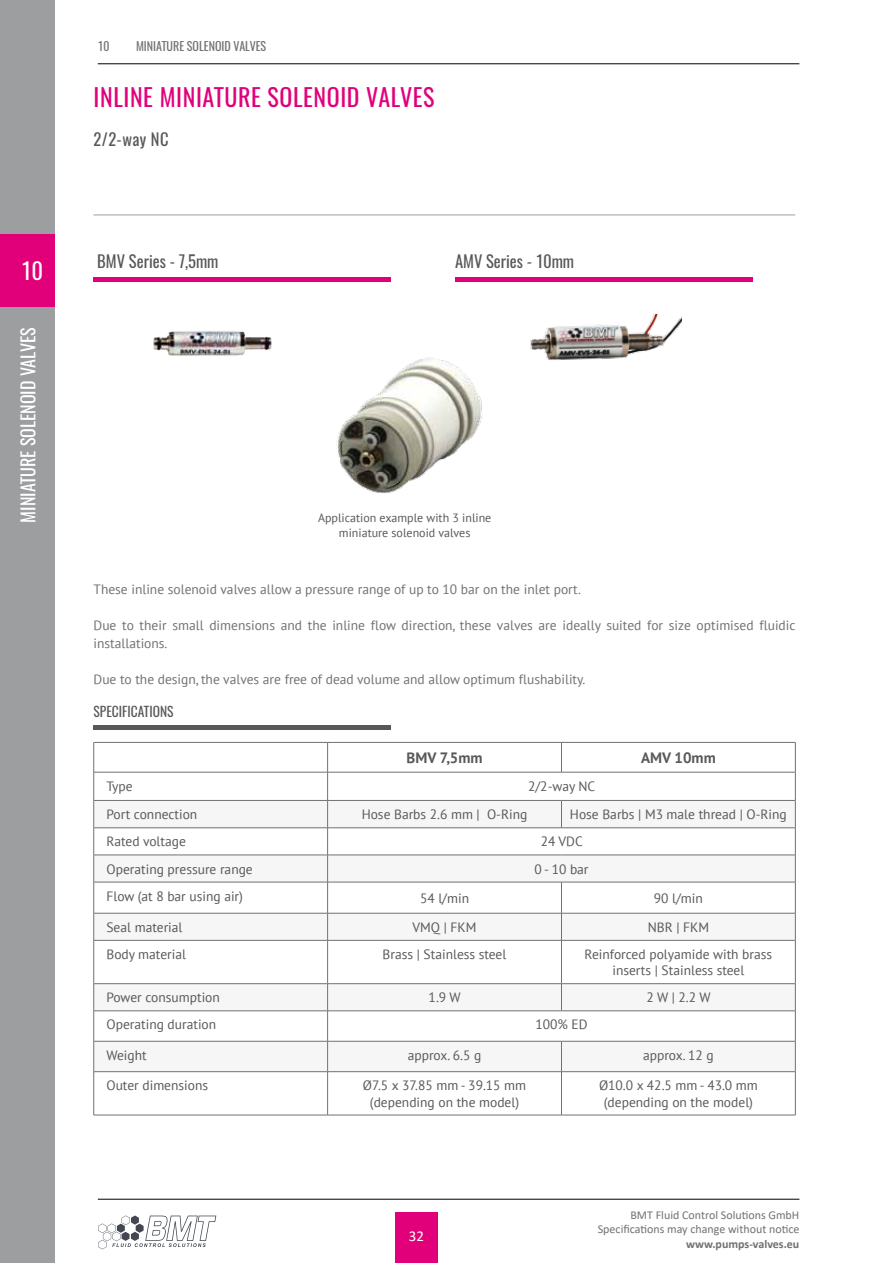
<style>
.page{position:relative;width:893px;height:1263px;background:#fff}
.page>*{position:absolute;margin:0;border:0;box-sizing:border-box;transform-origin:0 0}
.t1{font:24px "Oswald";letter-spacing:.025em;color:#e2007a}
.t2{font:22.5px "Oswald";color:#fff}
.t3{font:18px "Oswald";color:#fff}
.t4{font:16.5px "Oswald";color:#58585a}
.t5{font:700 15px "PT Sans";color:#58585a}
.t6{font:15px "Calibri";color:#fff}
.t7{font:13.5px/16.2px "PT Sans";color:#58585a;text-align:center}
.t8{font:13.5px/18px "PT Sans";color:#707172}
.t9{font:13.5px "Oswald";color:#58585a}
.t10{font:12px/14.4px "Calibri";color:#707172;text-align:right}
.t11{font:12px/14.4px "PT Sans";color:#58585a;text-align:center}
.t12{font:12px "Oswald";color:#707172}
.t13{font:700 12px "Calibri";color:#707172}
</style>
<div class="page">
<div style="left:395px;top:1212px;width:43px;height:51px;background:#e2007a"></div>
<div style="left:0;top:0;width:55px;height:1263px;background:#9c9e9f"></div>
<hr style="left:98px;top:64px;width:701px;height:1px;background:#000">
<hr style="left:98px;top:1199px;width:701px;height:1px;background:#000">
<svg style="left:98px;top:1215px;width:118px;height:34px"></svg>
<div style="left:0;top:234px;width:55px;height:72px;background:#e2007a"></div>
<hr style="left:94px;top:725px;width:297px;height:4px;background:#58585a">
<svg style="left:94px;top:801px;width:701px;height:270px;fill:#f6f6f6"></svg>
<svg style="left:795px;top:913px;width:1px;height:27px"></svg>
<hr style="left:94px;top:742px;width:234px;height:1px;background:#707172">
<hr style="left:94px;top:772px;width:234px;height:1px;background:#707172">
<svg style="left:561px;top:743px;width:1px;height:29px"></svg>
<hr style="left:328px;top:742px;width:233px;height:1px;background:#707172">
<hr style="left:561px;top:742px;width:234px;height:1px;background:#707172">
<hr style="left:328px;top:772px;width:233px;height:1px;background:#707172">
<hr style="left:561px;top:772px;width:234px;height:1px;background:#707172">
<hr style="left:795px;top:1041px;width:1px;height:30px;background:#707172">
<hr style="left:795px;top:1072px;width:1px;height:43px;background:#707172">
<hr style="left:795px;top:882px;width:1px;height:31px;background:#707172">
<hr style="left:795px;top:940px;width:1px;height:43px;background:#707172">
<svg style="left:561px;top:801px;width:1px;height:26px"></svg>
<hr style="left:327px;top:882px;width:1px;height:31px;background:#707172">
<hr style="left:561px;top:882px;width:1px;height:31px;background:#707172">
<hr style="left:327px;top:940px;width:1px;height:43px;background:#707172">
<hr style="left:561px;top:940px;width:1px;height:43px;background:#707172">
<svg style="left:327px;top:984px;width:1px;height:26px"></svg>
<svg style="left:561px;top:984px;width:1px;height:26px"></svg>
<hr style="left:327px;top:1041px;width:1px;height:30px;background:#707172">
<hr style="left:561px;top:1041px;width:1px;height:30px;background:#707172">
<hr style="left:327px;top:1072px;width:1px;height:43px;background:#707172">
<hr style="left:561px;top:1072px;width:1px;height:43px;background:#707172">
<svg style="left:327px;top:914px;width:1px;height:26px"></svg>
<svg style="left:561px;top:914px;width:1px;height:26px"></svg>
<hr style="left:93px;top:882px;width:1px;height:31px;background:#707172">
<hr style="left:93px;top:940px;width:1px;height:43px;background:#707172">
<hr style="left:93px;top:1011px;width:1px;height:30px;background:#707172">
<hr style="left:94px;top:800px;width:234px;height:1px;background:#707172">
<hr style="left:94px;top:827px;width:234px;height:1px;background:#707172">
<hr style="left:94px;top:855px;width:234px;height:1px;background:#707172">
<svg style="left:93px;top:743px;width:1px;height:139px"></svg>
<hr style="left:94px;top:882px;width:234px;height:1px;background:#707172">
<hr style="left:94px;top:913px;width:234px;height:1px;background:#707172">
<svg style="left:93px;top:913px;width:1px;height:27px"></svg>
<hr style="left:328px;top:913px;width:233px;height:1px;background:#707172">
<hr style="left:561px;top:913px;width:234px;height:1px;background:#707172">
<hr style="left:94px;top:940px;width:234px;height:1px;background:#707172">
<hr style="left:328px;top:940px;width:233px;height:1px;background:#707172">
<hr style="left:561px;top:940px;width:234px;height:1px;background:#707172">
<hr style="left:94px;top:983px;width:234px;height:1px;background:#707172">
<svg style="left:93px;top:984px;width:1px;height:27px"></svg>
<hr style="left:328px;top:983px;width:233px;height:1px;background:#707172">
<hr style="left:561px;top:983px;width:234px;height:1px;background:#707172">
<hr style="left:94px;top:1041px;width:234px;height:1px;background:#707172">
<hr style="left:93px;top:1041px;width:1px;height:30px;background:#707172">
<hr style="left:94px;top:1071px;width:234px;height:1px;background:#707172">
<hr style="left:93px;top:1072px;width:1px;height:43px;background:#707172">
<hr style="left:94px;top:1115px;width:234px;height:1px;background:#707172">
<hr style="left:328px;top:1115px;width:233px;height:1px;background:#707172">
<hr style="left:561px;top:1115px;width:234px;height:1px;background:#707172">
<hr style="left:94px;top:1010px;width:234px;height:1px;background:#707172">
<hr style="left:328px;top:800px;width:233px;height:1px;background:#707172">
<hr style="left:561px;top:800px;width:234px;height:1px;background:#707172">
<hr style="left:328px;top:827px;width:233px;height:1px;background:#707172">
<hr style="left:561px;top:827px;width:234px;height:1px;background:#707172">
<hr style="left:328px;top:855px;width:233px;height:1px;background:#707172">
<svg style="left:327px;top:743px;width:1px;height:139px"></svg>
<hr style="left:561px;top:855px;width:234px;height:1px;background:#707172">
<svg style="left:795px;top:743px;width:1px;height:139px"></svg>
<hr style="left:328px;top:882px;width:233px;height:1px;background:#707172">
<hr style="left:561px;top:882px;width:234px;height:1px;background:#707172">
<hr style="left:328px;top:1010px;width:233px;height:1px;background:#707172">
<hr style="left:327px;top:1011px;width:1px;height:30px;background:#707172">
<hr style="left:561px;top:1010px;width:234px;height:1px;background:#707172">
<hr style="left:795px;top:1011px;width:1px;height:30px;background:#707172">
<hr style="left:328px;top:1041px;width:233px;height:1px;background:#707172">
<hr style="left:561px;top:1041px;width:234px;height:1px;background:#707172">
<hr style="left:328px;top:1071px;width:233px;height:1px;background:#707172">
<hr style="left:561px;top:1071px;width:234px;height:1px;background:#707172">
<svg style="left:795px;top:984px;width:1px;height:27px"></svg>
<hr style="left:94px;top:215px;width:701px;height:1px;background:#9c9e9f">
<img style="left:530px;top:315px;width:152px;height:45px">
<img style="left:337px;top:358px;width:145px;height:136px">
<hr style="left:94px;top:277px;width:297px;height:4px;background:#e2007a">
<hr style="left:455px;top:277px;width:298px;height:4px;background:#e2007a">
<img style="left:153px;top:331px;width:119px;height:25px">
<h2 class="t2" style="left:21px;top:255px;width:23px">10</h2>
<h3 class="t3" style="left:16px;top:523px;width:195px;rotate:-90deg">MINIATURE SOLENOID VALVES</h3>
<p class="t12" style="left:98px;top:38px;width:13px">10</p>
<p class="t12" style="left:136px;top:38px;width:131px">MINIATURE SOLENOID VALVES</p>
<h1 class="t1" style="left:94px;top:81px;width:94px">INLINE MINIATURE</h1>
<h1 class="t1" style="left:268px;top:81px;width:25px">SOLENOID</h1>
<h1 class="t1" style="left:366px;top:81px;width:70px">VALVES</h1>
<p class="t4" style="left:94px;top:127px;width:77px">2/2-WAY NC</p>
<p class="t4" style="left:97px;top:250px;width:123px">BMV SERIES - 7,5MM</p>
<p class="t4" style="left:455px;top:250px;width:121px">AMV SERIES - 10MM</p>
<p class="t11" style="left:318px;top:511px;width:175px">Application example with 3 inline miniature solenoid valves</p>
<p class="t8" style="left:94px;top:580px;width:489px">These inline solenoid valves allow a pressure range of up to 10 bar on the inlet port.</p>
<p class="t8" style="left:94px;top:616px;width:703px">Due to their small dimensions and the inline flow direction, these valves are ideally suited for size optimised fluidic installations.</p>
<p class="t8" style="left:94px;top:670px;width:493px">Due to the design, the valves are free of dead volume and allow optimum flushability.</p>
<p class="t9" style="left:94px;top:703px;width:51px">SPECIFICATION</p>
<p class="t9" style="left:167px;top:703px;width:8px">S</p>
<p class="t5" style="left:407px;top:748px;width:78px">BMV 7,5mm</p>
<p class="t5" style="left:641px;top:748px;width:76px">AMV 10mm</p>
<p class="t7" style="left:106px;top:778px;width:28px">Type</p>
<p class="t7" style="left:528px;top:778px;width:69px">2/2-way NC</p>
<p class="t7" style="left:106px;top:806px;width:92px">Port connection</p>
<p class="t7" style="left:362px;top:806px;width:167px">Hose Barbs 2.6 mm | O-Ring</p>
<p class="t7" style="left:570px;top:806px;width:218px">Hose Barbs | M3 male thread | O-Ring</p>
<p class="t7" style="left:106px;top:833px;width:81px">Rated voltage</p>
<p class="t7" style="left:541px;top:833px;width:44px">24 VDC</p>
<p class="t7" style="left:106px;top:860px;width:148px">Operating pressure range</p>
<p class="t7" style="left:534px;top:860px;width:56px">0 - 10 bar</p>
<p class="t7" style="left:106px;top:887px;width:138px">Flow (at 8 bar using air)</p>
<p class="t7" style="left:420px;top:889px;width:51px">54 l/min</p>
<p class="t7" style="left:654px;top:889px;width:51px">90 l/min</p>
<p class="t7" style="left:106px;top:919px;width:78px">Seal material</p>
<p class="t7" style="left:413px;top:919px;width:65px">VMQ | FKM</p>
<p class="t7" style="left:648px;top:919px;width:63px">NBR | FKM</p>
<p class="t7" style="left:106px;top:946px;width:81px">Body material</p>
<p class="t7" style="left:383px;top:946px;width:125px">Brass | Stainless steel</p>
<p class="t7" style="left:585px;top:946px;width:189px">Reinforced polyamide with brass inserts | Stainless steel</p>
<p class="t7" style="left:106px;top:989px;width:115px">Power consumption</p>
<p class="t7" style="left:429px;top:989px;width:34px">1.9 W</p>
<p class="t7" style="left:646px;top:989px;width:66px">2 W | 2.2 W</p>
<p class="t7" style="left:106px;top:1016px;width:111px">Operating duration</p>
<p class="t7" style="left:535px;top:1016px;width:54px">100% ED</p>
<p class="t7" style="left:106px;top:1047px;width:42px">Weight</p>
<p class="t7" style="left:408px;top:1047px;width:75px">approx. 6.5 g</p>
<p class="t7" style="left:643px;top:1047px;width:72px">approx. 12 g</p>
<p class="t7" style="left:106px;top:1077px;width:103px">Outer dimensions</p>
<p class="t7" style="left:363px;top:1077px;width:165px">Ø7.5 x 37.85 mm - 39.15 mm (depending on the model)</p>
<p class="t7" style="left:599px;top:1077px;width:160px">Ø10.0 x 42.5 mm - 43.0 mm (depending on the model)</p>
<p class="t6" style="left:409px;top:1225px;width:17px">32</p>
<p class="t10" style="left:598px;top:1207px;width:203px">BMT Fluid Control Solutions GmbH<br>Specifications may change without notice</p>
<p class="t13" style="left:686px;top:1235px;width:115px">www.pumps-valves.eu</p>
</div>
